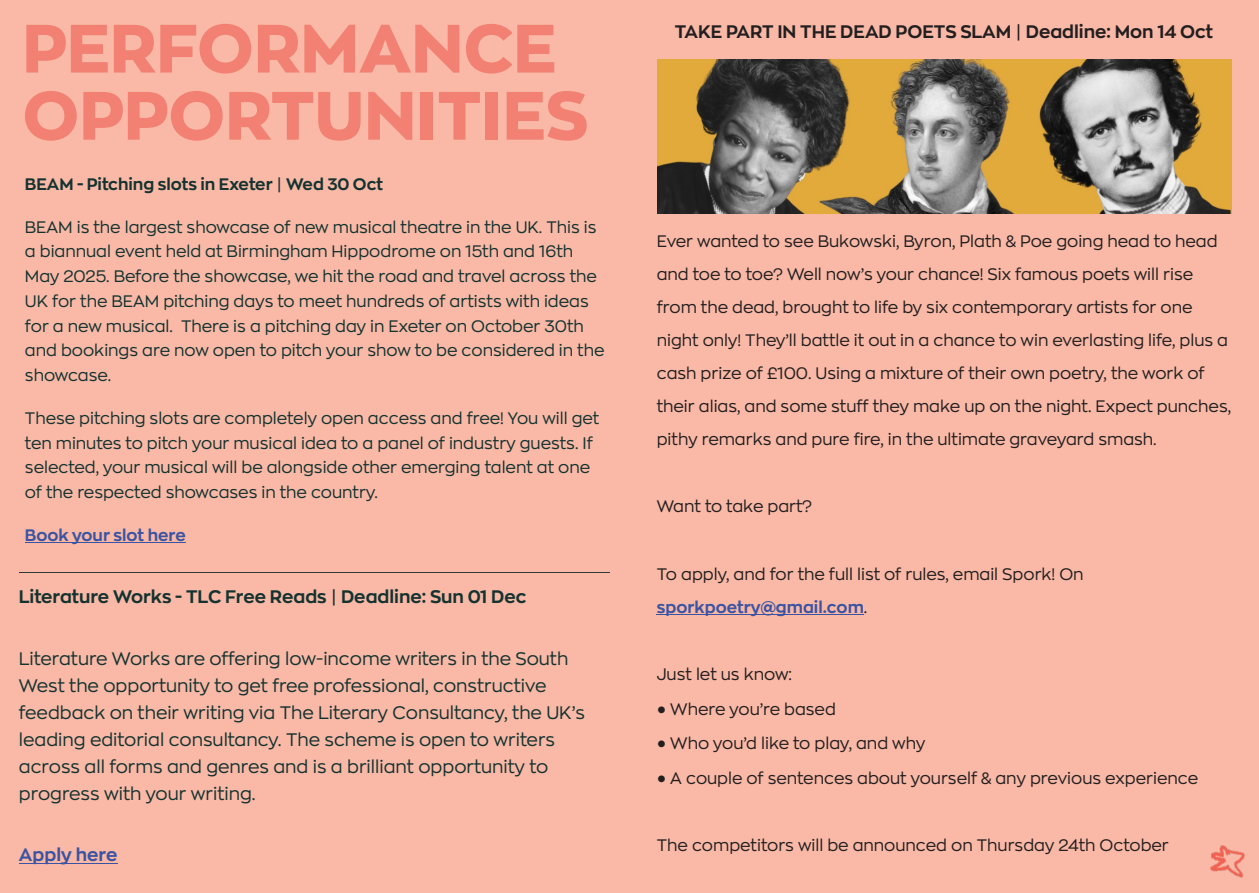
<style>
.page{position:relative;width:1259px;height:893px;background:#f9b9a6}
.page>*{position:absolute;margin:0;border:0;box-sizing:border-box;transform-origin:0 0}
.t1{font:67.2px/67.2px "Zona Pro Extra Bold Demo";color:#f28174}
.t2{font:18px/27px "Zona Pro";color:#143230}
.t3{font:700 18px "Zona Pro";color:#143230}
.t4{font:700 18px "Zona Pro";color:#231f20}
.t5{font:700 18px "Zona Pro";color:#3a53a3}
.t6{font:16.5px/33px "Zona Pro";color:#231f20}
.t7{font:16.5px/24.8px "Zona Pro";color:#143230}
.t8{font:700 16.5px "Zona Pro";color:#143230}
.t9{font:700 16.5px "Zona Pro";color:#3a53a3}
.s1{font-family:"Lucida Grande"}
.s2{font-weight:700;color:#3a53a3}
</style>
<div class="page">
<img style="left:1210px;top:846px;width:34px;height:31px">
<hr style="left:20px;top:572px;width:590px;height:1px;background:#2b3b39">
<hr style="left:657px;top:614px;width:207px;height:1px;background:#3a53a3">
<img style="left:657px;top:60px;width:574px;height:154px">
<hr style="left:25px;top:542px;width:161px;height:1px;background:#3a53a3">
<hr style="left:19px;top:862px;width:98px;height:1px;background:#3a53a3">
<h1 class="t1" style="left:22px;top:17px;width:567px">PERFORMANCE<br>OPPORTUNITIES</h1>
<p class="t8" style="left:25px;top:176px;width:360px">BEAM - Pitching slots in Exeter <span class="s1">|</span> Wed 30 Oct</p>
<p class="t7" style="left:25px;top:215px;width:581px">BEAM is the largest showcase of new musical theatre in the UK. This is a biannual event held at Birmingham Hippodrome on 15th and 16th May 2025. Before the showcase, we hit the road and travel across the UK for the BEAM pitching days to meet hundreds of artists with ideas for a new musical. There is a pitching day in Exeter on October 30th and bookings are now open to pitch your show to be considered in the showcase.</p>
<p class="t7" style="left:25px;top:406px;width:576px">These pitching slots are completely open access and free! You will get ten minutes to pitch your musical idea to a panel of industry guests. If selected, your musical will be alongside other emerging talent at one of the respected showcases in the country.</p>
<p class="t9" style="left:25px;top:527px;width:162px">Book your slot here</p>
<p class="t3" style="left:19px;top:588px;width:509px">Literature Works - TLC Free Reads <span class="s1">|</span> Deadline: Sun 01 Dec</p>
<p class="t2" style="left:19px;top:645px;width:567px">Literature Works are offering low-income writers in the South West the opportunity to get free professional, constructive feedback on their writing via The Literary Consultancy, the UK’s leading editorial consultancy. The scheme is open to writers across all forms and genres and is a brilliant opportunity to progress with your writing.</p>
<p class="t5" style="left:19px;top:846px;width:100px">Apply here</p>
<p class="t4" style="left:675px;top:23px;width:539px">TAKE PART IN THE DEAD POETS SLAM <span class="s1">|</span> Deadline: Mon 14 Oct</p>
<p class="t6" style="left:657px;top:225px;width:576px">Ever wanted to see Bukowski, Byron, Plath &amp; Poe going head to head and toe to toe? Well now’s your chance! Six famous poets will rise from the dead, brought to life by six contemporary artists for one night only! They’ll battle it out in a chance to win everlasting life, plus a cash prize of £100. Using a mixture of their own poetry, the work of their alias, and some stuff they make up on the night. Expect punches, pithy remarks and pure fire, in the ultimate graveyard smash.</p>
<p class="t6" style="left:657px;top:490px;width:157px">Want to take part?</p>
<p class="t6" style="left:657px;top:558px;width:428px">To apply, and for the full list of rules, email Spork! On <span class="s2">sporkpoetry@gmail.com</span>.</p>
<p class="t6" style="left:657px;top:658px;width:137px">Just let us know:</p>
<p class="t6" style="left:657px;top:693px;width:181px"><span class="s1">●</span> Where you’re based</p>
<p class="t6" style="left:657px;top:727px;width:270px"><span class="s1">●</span> Who you’d like to play, and why</p>
<p class="t6" style="left:657px;top:762px;width:543px"><span class="s1">●</span> A couple of sentences about yourself &amp; any previous experience</p>
<p class="t6" style="left:657px;top:829px;width:513px">The competitors will be announced on Thursday 24th October</p>
</div>
